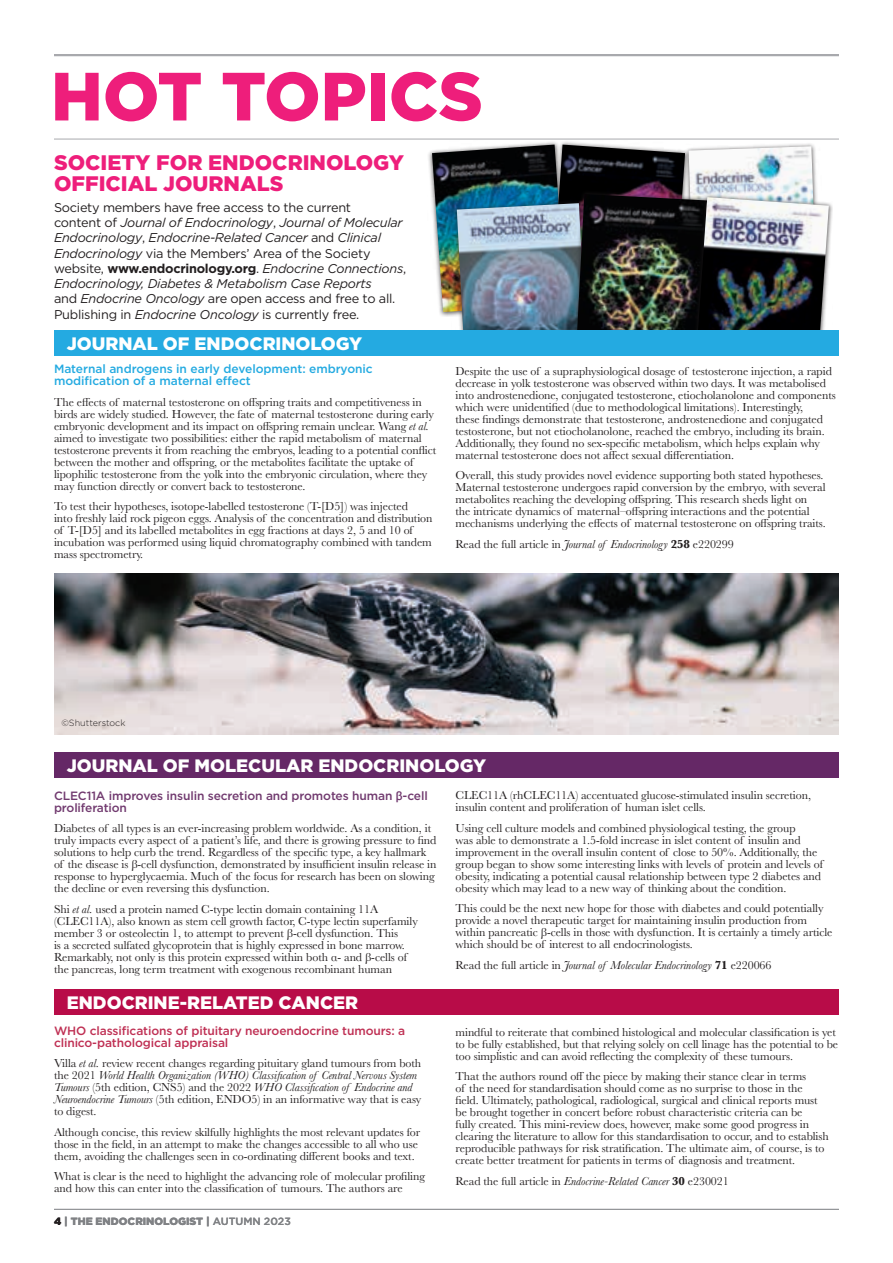
<style>
.page{position:relative;width:893px;height:1263px;background:#fff}
.page>*{position:absolute;margin:0;border:0;box-sizing:border-box;transform-origin:0 0}
.t1{font:900 68.1px "Gotham";color:#ee1e7b}
.t2{font:900 21px/21px "Gotham";color:#ee1e7b}
.t3{font:900 18px "Gotham";color:#fff}
.t4{font:italic 12.75px/15.3px "Gotham";letter-spacing:-.02em;color:#231f20}
.t5{font:12px/12px "Baskerville";letter-spacing:-.005em;color:#231f20}
.t6{font:500 12px/12px "Gotham";letter-spacing:-.01em;color:#bf2f53}
.t7{font:500 12px/12px "Gotham";letter-spacing:-.005em;color:#24aae1}
.t8{font:500 12px/12px "Gotham";letter-spacing:-.01em;color:#713a6f}
.t9{font:italic 12px "Baskerville";letter-spacing:-.005em;color:#231f20}
.t10{font:900 10.5px "Gotham";color:#808285}
.t11{font:300 9px "Gotham";color:#231f20}
.s1{font-style:normal}
.s2{font-weight:700;font-style:normal}
.s3{font-style:italic}
.s4{font-weight:700}
.s5{font-family:"Helvetica Neue"}
.s6{color:#231f20}
.s7{font-weight:500}
</style>
<div class="page">
<hr style="left:892px;top:772px;width:1px;height:491px;background:#efeeed">
<div style="left:54px;top:752px;width:785px;height:26px;background:#652866"></div>
<div style="left:54px;top:989px;width:785px;height:26px;background:#b80c48"></div>
<hr style="left:54px;top:1209px;width:785px;height:1px;background:#939598">
<hr style="left:54px;top:139px;width:785px;height:1px;background:#a8a9ad">
<hr style="left:54px;top:54px;width:785px;height:2px;background:#a8a9ad">
<div style="left:428px;top:140px;width:142px;height:176px;background:#231f20;opacity:.75"></div>
<img style="left:432px;top:145px;width:115px;height:167px">
<div style="left:547px;top:140px;width:143px;height:176px;background:#231f20;opacity:.75"></div>
<img style="left:551px;top:145px;width:133px;height:53px">
<div style="left:452px;top:198px;width:139px;height:156px;background:#231f20;opacity:.75"></div>
<img style="left:457px;top:203px;width:115px;height:127px">
<div style="left:684px;top:142px;width:137px;height:172px;background:#231f20;opacity:.75"></div>
<img style="left:689px;top:146px;width:128px;height:47px">
<div style="left:572px;top:190px;width:139px;height:163px;background:#231f20;opacity:.75"></div>
<img style="left:577px;top:194px;width:116px;height:136px">
<div style="left:693px;top:193px;width:140px;height:156px;background:#231f20;opacity:.75"></div>
<img style="left:698px;top:197px;width:131px;height:133px">
<div style="left:54px;top:330px;width:785px;height:25px;background:#24aae1"></div>
<img style="left:54px;top:574px;width:785px;height:160px">
<h1 class="t1" style="left:51px;top:49px;width:433px">HOT TOPICS</h1>
<h2 class="t2" style="left:54px;top:152px;width:351px">SOCIETY FOR ENDOCRINOLOGY<br>OFFICIAL JOURNALS</h2>
<p class="t4" style="left:54px;top:199px;width:354px"><span class="s1">Society members have free access to the current<br>content of</span> Journal of Endocrinology<span class="s1">,</span> Journal of Molecular Endocrinology<span class="s1">,</span> Endocrine-Related Cancer <span class="s1">and</span> Clinical Endocrinology <span class="s1">via the Members’ Area of the Society website,</span> <span class="s2">www.endocrinology.org</span><span class="s1">.</span> Endocrine Connections<span class="s1">, </span>Endocrinology, Diabetes &amp; Metabolism Case Reports<br><span class="s1">and</span> Endocrine Oncology <span class="s1">are open access and free to all.<br>Publishing in</span> Endocrine Oncology <span class="s1">is currently free.</span></p>
<h3 class="t3" style="left:67px;top:331px;width:297px">JOURNAL OF ENDOCRINOLOGY</h3>
<p class="t7" style="left:54px;top:363px;width:320px">Maternal androgens in early development: embryonic modification of a maternal effect</p>
<p class="t5" style="left:54px;top:396px;width:384px">The effects of maternal testosterone on offspring traits and competitiveness in birds are widely studied. However, the fate of maternal testosterone during early embryonic development and its impact on offspring remain unclear. Wang <span class="s3">et al. </span>aimed to investigate two possibilities: either the rapid metabolism of maternal testosterone prevents it from reaching the embryos, leading to a potential conflict between the mother and offspring, or the metabolites facilitate the uptake of lipophilic testosterone from the yolk into the embryonic circulation, where they may function directly or convert back to testosterone.</p>
<p class="t5" style="left:54px;top:501px;width:380px">To test their hypotheses, isotope-labelled testosterone (T-[D5]) was injected<br>into freshly laid rock pigeon eggs. Analysis of the concentration and distribution of T-[D5] and its labelled metabolites in egg fractions at days 2, 5 and 10 of incubation was performed using liquid chromatography combined with tandem mass spectrometry.</p>
<p class="t5" style="left:455px;top:365px;width:382px">Despite the use of a supraphysiological dosage of testosterone injection, a rapid decrease in yolk testosterone was observed within two days. It was metabolised into androstenedione, conjugated testosterone, etiocholanolone and components which were unidentified (due to methodological limitations). Interestingly,<br>these findings demonstrate that testosterone, androstenedione and conjugated testosterone, but not etiocholanolone, reached the embryo, including its brain.<br>Additionally, they found no sex-specific metabolism, which helps explain why maternal testosterone does not affect sexual differentiation.</p>
<p class="t5" style="left:455px;top:469px;width:372px">Overall, this study provides novel evidence supporting both stated hypotheses.<br>Maternal testosterone undergoes rapid conversion by the embryo, with several metabolites reaching the developing offspring. This research sheds light on<br>the intricate dynamics of maternal–offspring interactions and the potential mechanisms underlying the effects of maternal testosterone on offspring traits.</p>
<p class="t5" style="left:455px;top:538px;width:280px">Read the full article in <span class="s3">Journal of Endocrinology</span> <span class="s4">258</span> e220299</p>
<p class="t11" style="left:62px;top:717px;width:65px">©Shutterstock</p>
<h3 class="t3" style="left:67px;top:753px;width:421px">JOURNAL OF MOLECULAR ENDOCRINOLOGY</h3>
<p class="t8" style="left:54px;top:789px;width:375px">CLEC11A improves insulin secretion and promotes human <span class="s5">β</span>-cell proliferation</p>
<p class="t5" style="left:54px;top:823px;width:384px">Diabetes of all types is an ever-increasing problem worldwide. As a condition, it truly impacts every aspect of a patient’s life, and there is growing pressure to find solutions to help curb the trend. Regardless of the specific type, a key hallmark of the disease is β-cell dysfunction, demonstrated by insufficient insulin release in response to hyperglycaemia. Much of the focus for research has been on slowing the decline or even reversing this dysfunction.</p>
<p class="t5" style="left:54px;top:903px;width:365px">Shi <span class="s3">et al.</span> used a protein named C-type lectin domain containing 11A (CLEC11A), also known as stem cell growth factor, C-type lectin superfamily member 3 or osteolectin 1, to attempt to prevent β-cell dysfunction. This<br>is a secreted sulfated glycoprotein that is highly expressed in bone marrow.<br>Remarkably, not only is this protein expressed within both α- and β-cells of the pancreas, long term treatment with exogenous recombinant human</p>
<h3 class="t3" style="left:67px;top:990px;width:293px">ENDOCRINE-RELATED CANCER</h3>
<p class="t6" style="left:54px;top:1024px;width:353px">WHO classifications of pituitary neuroendocrine tumours: a clinico-pathological appraisal</p>
<p class="t5" style="left:54px;top:1057px;width:369px">Villa <span class="s3">et al.</span> review recent changes regarding pituitary gland tumours from both the 2021 <span class="s3">World Health Organization (WHO) Classification of Central Nervous System Tumours</span> (5th edition, CNS5) and the 2022 <span class="s3">WHO Classification of Endocrine and Neuroendocrine Tumours</span> (5th edition, ENDO5) in an informative way that is easy to digest.</p>
<p class="t5" style="left:54px;top:1126px;width:368px">Although concise, this review skilfully highlights the most relevant updates for those in the field, in an attempt to make the changes accessible to all who use them, avoiding the challenges seen in co-ordinating different books and text.</p>
<p class="t5" style="left:54px;top:1170px;width:373px">What is clear is the need to highlight the advancing role of molecular profiling and how this can enter into the classification of tumours. The authors are</p>
<p class="t10" style="left:54px;top:1214px;width:238px"><span class="s6">4</span> | THE ENDOCRINOLOGIST | <span class="s7">AUTUMN 2023</span></p>
<p class="t5" style="left:455px;top:789px;width:357px">CLEC11A (rhCLEC11A) accentuated glucose-stimulated insulin secretion, insulin content and proliferation of human islet cells.</p>
<p class="t5" style="left:455px;top:822px;width:369px">Using cell culture models and combined physiological testing, the group<br>was able to demonstrate a 1.5-fold increase in islet content of insulin and improvement in the overall insulin content of close to 50%. Additionally, the group began to show some interesting links with levels of protein and levels of obesity, indicating a potential causal relationship between type 2 diabetes and obesity which may lead to a new way of thinking about the condition.</p>
<p class="t5" style="left:455px;top:902px;width:378px">This could be the next new hope for those with diabetes and could potentially provide a novel therapeutic target for maintaining insulin production from within pancreatic β-cells in those with dysfunction. It is certainly a timely article which should be of interest to all endocrinologists.</p>
<p class="t9" style="left:455px;top:957px;width:318px"><span class="s1">Read the full article in</span> Journal of Molecular Endocrinology <span class="s2">71</span> <span class="s1">e220066</span></p>
<p class="t5" style="left:455px;top:1026px;width:384px">mindful to reiterate that combined histological and molecular classification is yet to be fully established, but that relying solely on cell linage has the potential to be too simplistic and can avoid reflecting the complexity of these tumours.</p>
<p class="t5" style="left:455px;top:1071px;width:375px">That the authors round off the piece by making their stance clear in terms<br>of the need for standardisation should come as no surprise to those in the field. Ultimately, pathological, radiological, surgical and clinical reports must be brought together in concert before robust characteristic criteria can be<br>fully created. This mini-review does, however, make some good progress in clearing the literature to allow for this standardisation to occur, and to establish reproducible pathways for risk stratification. The ultimate aim, of course, is to create better treatment for patients in terms of diagnosis and treatment.</p>
<p class="t5" style="left:455px;top:1175px;width:275px">Read the full article in <span class="s3">Endocrine-Related Cancer</span> <span class="s4">30</span> e230021</p>
</div>
